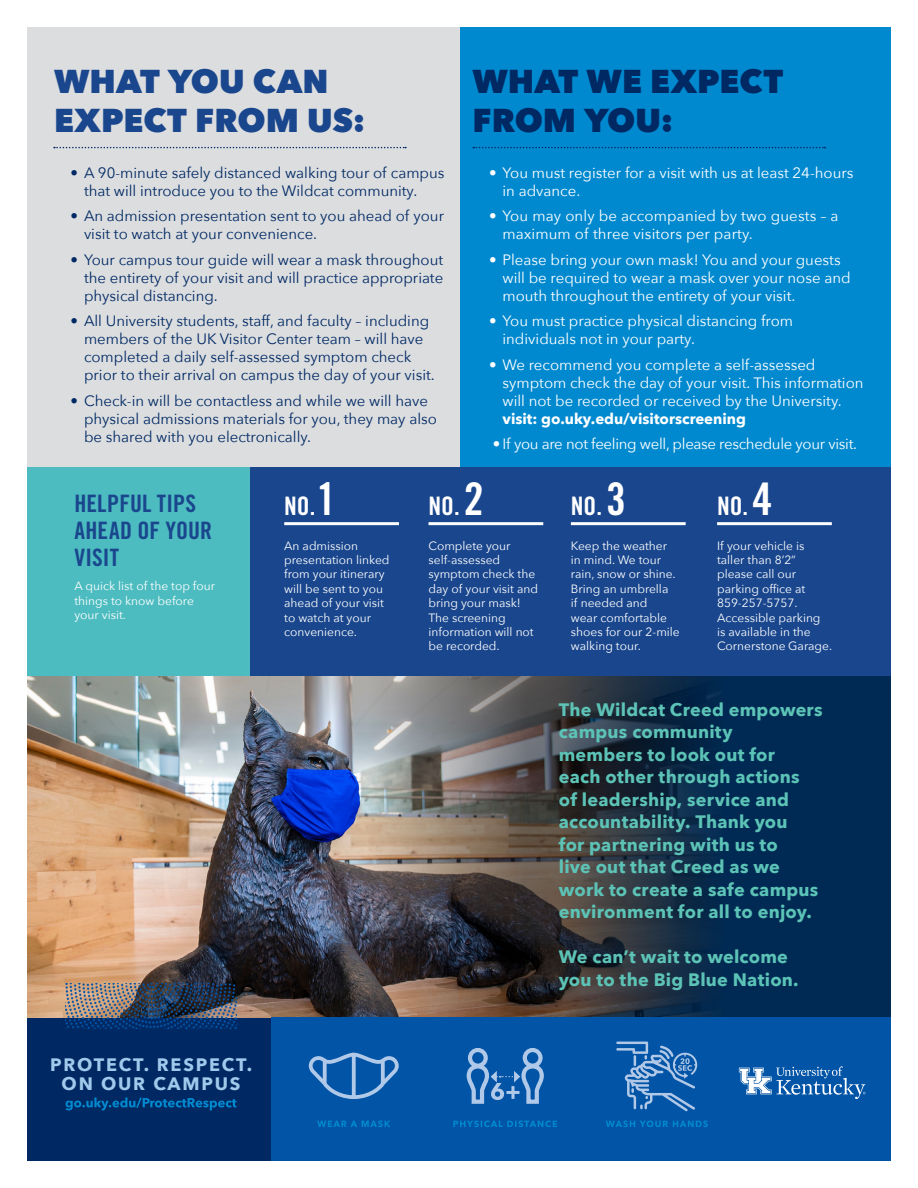
<style>
.page{position:relative;width:918px;height:1188px;background:#fff}
.page>*{position:absolute;margin:0;border:0;box-sizing:border-box;transform-origin:0 0}
.t1{font:800 33px/39px "Avenir Next";color:#19468d}
.t2{font:800 33px/39px "Avenir Next";color:#002964}
.t3{font:25.5px "Trade Gothic LT Pro Bd Cn 20";color:#fff}
.t4{font:24px/27px "Trade Gothic LT Pro Bd Cn 20";letter-spacing:.01em;color:#19468d}
.t5{font:700 18px/22.5px "Avenir Next";letter-spacing:.015em;color:#5cc3b6}
.t6{font:700 18px "Avenir Next";letter-spacing:.1em;color:#a0c9eb}
.t7{font:15px/18px "Avenir Next";color:#002964}
.t8{font:15px/18px "Avenir Next";color:#fff}
.t9{font:15px "Avenir Next";letter-spacing:-.02em;color:#fff}
.t10{font:700 15px "Avenir Next";color:#fff}
.t11{font:12px/14.4px "Avenir Next";color:#fff}
.s1{font-size:45px}
</style>
<div class="page">
<div style="left:459px;top:27px;width:432px;height:440px;background:#0089cf"></div>
<div style="left:27px;top:27px;width:432px;height:440px;background:#dcdddf"></div>
<img style="left:27px;top:676px;width:332px;height:341px">
<img style="left:359px;top:676px;width:532px;height:342px">
<svg style="left:54px;top:147px;width:352px;height:1px"></svg>
<svg style="left:473px;top:147px;width:352px;height:1px"></svg>
<div style="left:27px;top:1018px;width:625px;height:143px;background:#002964"></div>
<div style="left:272px;top:1018px;width:619px;height:143px;background:#0154a6"></div>
<svg style="left:739px;top:1066px;width:126px;height:33px"></svg>
<svg style="left:66px;top:1097px;width:171px;height:13px"></svg>
<img style="left:66px;top:983px;width:171px;height:46px">
<svg style="left:317px;top:1120px;width:73px;height:7px"></svg>
<svg style="left:309px;top:1053px;width:90px;height:46px"></svg>
<svg style="left:453px;top:1120px;width:104px;height:7px"></svg>
<svg style="left:466px;top:1047px;width:78px;height:57px"></svg>
<svg style="left:606px;top:1120px;width:102px;height:7px"></svg>
<svg style="left:616px;top:1042px;width:81px;height:69px"></svg>
<div style="left:248px;top:467px;width:643px;height:209px;background:#19468d"></div>
<div style="left:27px;top:467px;width:223px;height:209px;background:#4cbcc0"></div>
<hr style="left:717px;top:522px;width:115px;height:3px;background:#fff">
<hr style="left:429px;top:522px;width:114px;height:3px;background:#fff">
<hr style="left:284px;top:522px;width:115px;height:3px;background:#fff">
<hr style="left:571px;top:522px;width:115px;height:3px;background:#fff">
<p class="t1" style="left:54px;top:62px;width:313px">WHAT YOU CAN<br>EXPECT FROM US:</p>
<p class="t2" style="left:472px;top:62px;width:312px">WHAT WE EXPECT<br>FROM YOU:</p>
<p class="t7" style="left:84px;top:163px;width:362px;text-indent:-14px">• A 90-minute safely distanced walking tour of campus that will introduce you to the Wildcat community.</p>
<p class="t7" style="left:84px;top:206px;width:362px;text-indent:-14px">• An admission presentation sent to you ahead of your visit to watch at your convenience.</p>
<p class="t7" style="left:84px;top:250px;width:361px;text-align:justify;text-indent:-14px">• Your campus tour guide will wear a mask throughout the entirety of your visit and will practice appropriate physical distancing.</p>
<p class="t7" style="left:84px;top:311px;width:352px;text-indent:-14px">• All University students, staff, and faculty – including members of the UK Visitor Center team – will have completed a daily self-assessed symptom check prior to their arrival on campus the day of your visit.</p>
<p class="t7" style="left:84px;top:391px;width:354px;text-indent:-14px">• Check-in will be contactless and while we will have physical admissions materials for you, they may also be shared with you electronically.</p>
<p class="t8" style="left:502px;top:163px;width:353px;text-indent:-14px">• You must register for a visit with us at least 24-hours in advance.</p>
<p class="t8" style="left:502px;top:206px;width:338px;text-indent:-14px">• You may only be accompanied by two guests – a maximum of three visitors per party.</p>
<p class="t8" style="left:502px;top:250px;width:350px;text-indent:-14px">• Please bring your own mask! You and your guests will be required to wear a mask over your nose and mouth throughout the entirety of your visit.</p>
<p class="t8" style="left:502px;top:311px;width:292px;text-indent:-14px">• You must practice physical distancing from individuals not in your party.</p>
<p class="t8" style="left:502px;top:355px;width:363px;text-indent:-14px">• We recommend you complete a self-assessed symptom check the day of your visit. This information will not be recorded or received by the University.</p>
<p class="t10" style="left:502px;top:405px;width:245px">visit: go.uky.edu/visitorscreening</p>
<p class="t9" style="left:493px;top:431px;width:366px">• If you are not feeling well, please reschedule your visit.</p>
<p class="t4" style="left:74px;top:490px;width:139px">HELPFUL TIPS<br>AHEAD OF YOUR<br>VISIT</p>
<p class="t11" style="left:74px;top:578px;width:142px">A quick list of the top four things to know before your visit.</p>
<p class="t3" style="left:284px;top:490px;width:54px">NO. <span class="s1">1</span></p>
<p class="t11" style="left:284px;top:538px;width:107px">An admission presentation linked from your itinerary will be sent to you ahead of your visit to watch at your convenience.</p>
<p class="t6" style="left:50px;top:1049px;width:204px">PROTECT. RESPECT.</p>
<p class="t6" style="left:62px;top:1068px;width:180px">ON OUR CAMPUS</p>
<p class="t3" style="left:429px;top:490px;width:57px">NO. <span class="s1">2</span></p>
<p class="t11" style="left:429px;top:538px;width:111px">Complete your self-assessed symptom check the day of your visit and bring your mask!<br>The screening information will not be recorded.</p>
<p class="t3" style="left:571px;top:490px;width:57px">NO. <span class="s1">3</span></p>
<p class="t11" style="left:571px;top:538px;width:110px">Keep the weather in mind. We tour rain, snow or shine.<br>Bring an umbrella<br>if needed and<br>wear comfortable shoes for our 2-mile walking tour.</p>
<p class="t3" style="left:717px;top:490px;width:57px">NO. <span class="s1">4</span></p>
<p class="t11" style="left:717px;top:538px;width:90px">If your vehicle is taller than 8’2” please call our parking office at<br>859-257-5757.</p>
<p class="t11" style="left:717px;top:610px;width:117px">Accessible parking<br>is available in the<br>Cornerstone Garage.</p>
<p class="t5" style="left:559px;top:698px;width:265px">The Wildcat Creed empowers campus community<br>members to look out for<br>each other through actions<br>of leadership, service and accountability. Thank you<br>for partnering with us to<br>live out that Creed as we work to create a safe campus environment for all to enjoy.</p>
<p class="t5" style="left:559px;top:945px;width:241px">We can’t wait to welcome you to the Big Blue Nation.</p>
</div>
